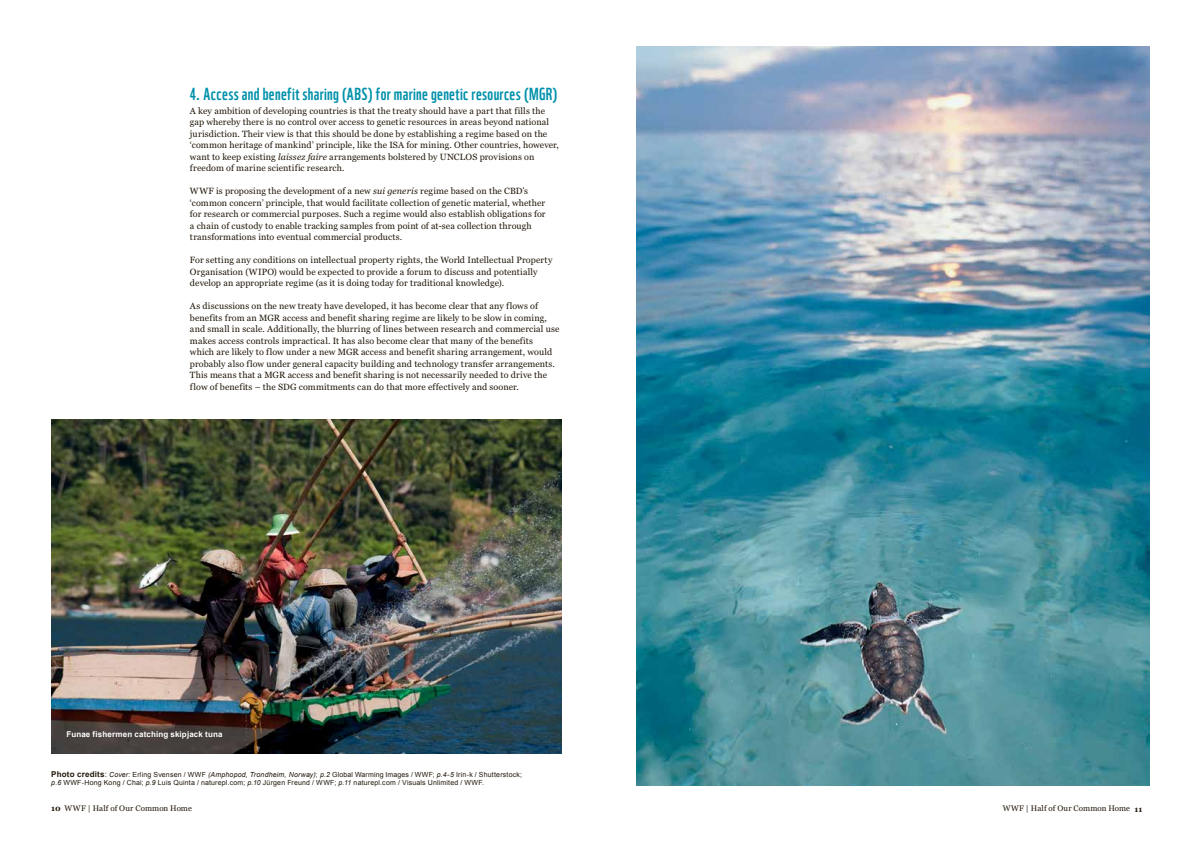
<style>
.page{position:relative;width:1191px;height:842px;background:#fff}
.page>*{position:absolute;margin:0;border:0;box-sizing:border-box;transform-origin:0 0}
.t1{font:17px "WWF";letter-spacing:.02em;color:#0091aa}
.t2{font:9px/11.5px "Georgia";letter-spacing:.015em;color:#211709}
.t3{font:8px "Georgia";letter-spacing:.01em;color:#211709}
.t4{font:700 8px "Arial";letter-spacing:.015em;color:#fff}
.t5{font:7px/8px "Arial";letter-spacing:.025em;color:#211709}
.s1{font-style:italic}
.s2{font-weight:700;font-size:8px}
.s3{font-size:8px}
.s4{font-weight:700}
</style>
<div class="page">
<img style="left:51px;top:419px;width:510px;height:334px">
<img style="left:636px;top:47px;width:513px;height:738px">
<h1 class="t1" style="left:190px;top:80px;width:369px">4. Access and benefit sharing (ABS) for marine genetic resources (MGR)</h1>
<p class="t2" style="left:190px;top:105px;width:370px">A key ambition of developing countries is that the treaty should have a part that fills the gap whereby there is no control over access to genetic resources in areas beyond national jurisdiction. Their view is that this should be done by establishing a regime based on the ‘common heritage of mankind’ principle, like the ISA for mining. Other countries, however, want to keep existing <span class="s1">laissez faire</span> arrangements bolstered by UNCLOS provisions on freedom of marine scientific research.</p>
<p class="t2" style="left:190px;top:186px;width:357px">WWF is proposing the development of a new <span class="s1">sui generis</span> regime based on the CBD’s ‘common concern’ principle, that would facilitate collection of genetic material, whether for research or commercial purposes. Such a regime would also establish obligations for a chain of custody to enable tracking samples from point of at-sea collection through transformations into eventual commercial products.</p>
<p class="t2" style="left:190px;top:255px;width:364px">For setting any conditions on intellectual property rights, the World Intellectual Property<br>Organisation (WIPO) would be expected to provide a forum to discuss and potentially develop an appropriate regime (as it is doing today for traditional knowledge).</p>
<p class="t2" style="left:190px;top:301px;width:371px">As discussions on the new treaty have developed, it has become clear that any flows of benefits from an MGR access and benefit sharing regime are likely to be slow in coming, and small in scale. Additionally, the blurring of lines between research and commercial use makes access controls impractical. It has also become clear that many of the benefits which are likely to flow under a new MGR access and benefit sharing arrangement, would probably also flow under general capacity building and technology transfer arrangements.<br>This means that a MGR access and benefit sharing is not necessarily needed to drive the flow of benefits – the SDG commitments can do that more effectively and sooner.</p>
<p class="t4" style="left:67px;top:729px;width:157px">Funae fishermen catching skipjack tuna</p>
<p class="t5" style="left:51px;top:770px;width:472px"><span class="s2">Photo credits</span><span class="s3">:</span> <span class="s1">Cover:</span> Erling Svensen / WWF <span class="s1">(Amphopod, Trondheim, Norway)</span>; <span class="s1">p.2</span> Global Warming Images / WWF; <span class="s1">p.4-5</span> Irin-k / Shutterstock; <span class="s1">p.6</span> WWF-Hong Kong / Chai; <span class="s1">p.9</span> Luis Quinta / naturepl.com; <span class="s1">p.10</span> Jürgen Freund / WWF; <span class="s1">p.11</span> naturepl.com / Visuals Unlimited / WWF.</p>
<p class="t3" style="left:51px;top:804px;width:142px"><span class="s4">10</span> WWF | Half of Our Common Home</p>
<p class="t3" style="left:1002px;top:804px;width:141px">WWF | Half of Our Common Home <span class="s4">11</span></p>
</div>
